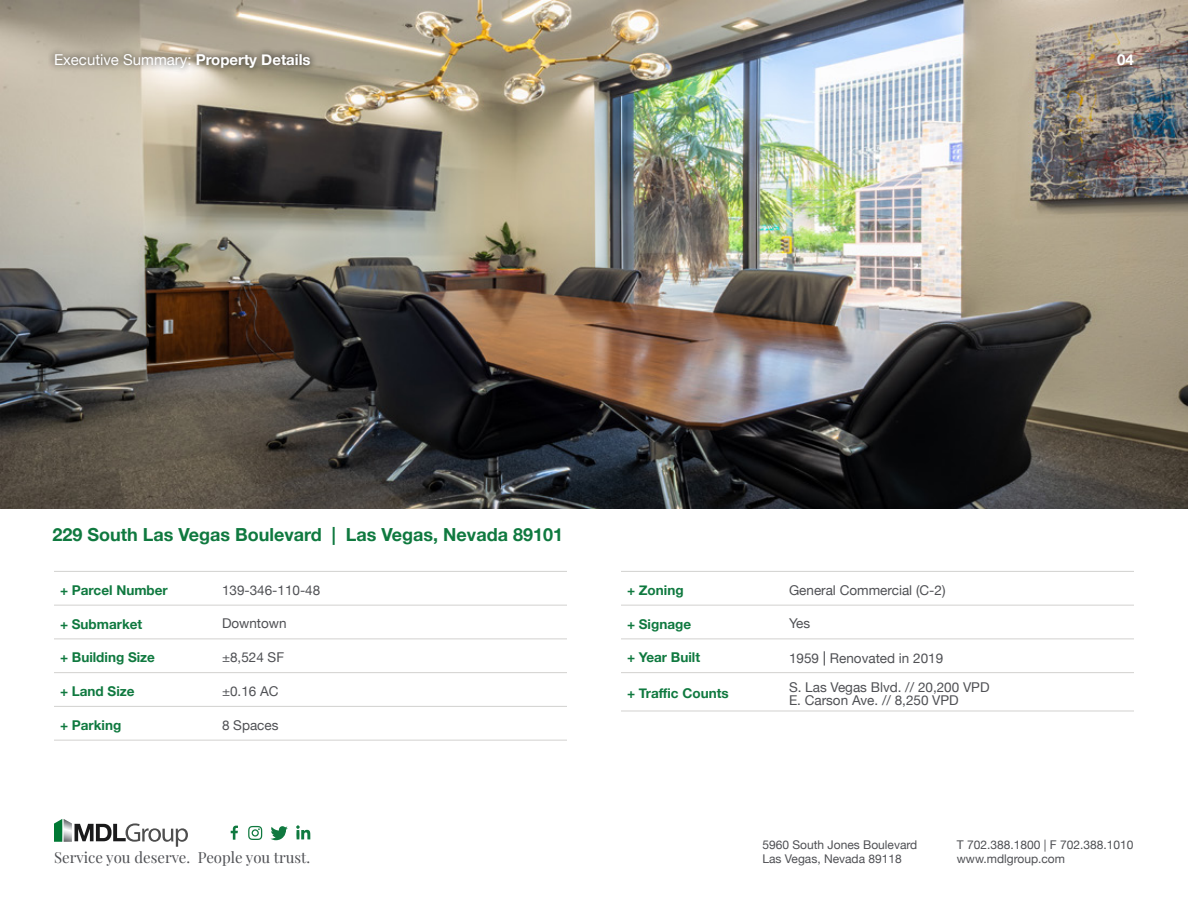
<style>
.page{position:relative;width:1188px;height:918px;background:#fff}
.page>*{position:absolute;margin:0;border:0;box-sizing:border-box;transform-origin:0 0}
.t1{font:700 18px "Helvetica Neue";color:#0f793f}
.t2{font:15px "Playfair Display";color:#4f5054}
.t3{font:15px "Helvetica Neue";color:#fff}
.t4{font:700 15px "Helvetica Neue";color:#fff}
.t5{font:13.5px/13.5px "Helvetica Neue";color:#4f5054}
.t6{font:700 13.5px "Helvetica Neue";color:#0f793f}
.t7{font:12px/14.4px "Helvetica Neue";color:#4f5054}
.s1{font-weight:700}
.s2{font-family:"Playfair Display";font-weight:700}
</style>
<div class="page">
<svg style="left:54px;top:819px;width:134px;height:28px"></svg>
<svg style="left:270px;top:826px;width:18px;height:14px"></svg>
<svg style="left:231px;top:826px;width:7px;height:14px"></svg>
<svg style="left:248px;top:826px;width:14px;height:14px"></svg>
<svg style="left:296px;top:825px;width:14px;height:14px"></svg>
<img style="left:0;top:0;width:1188px;height:509px">
<hr style="left:54px;top:571px;width:162px;height:1px;background:#d2d1cf">
<hr style="left:216px;top:571px;width:351px;height:1px;background:#d2d1cf">
<hr style="left:54px;top:605px;width:162px;height:1px;background:#d2d1cf">
<hr style="left:216px;top:605px;width:351px;height:1px;background:#d2d1cf">
<hr style="left:54px;top:639px;width:162px;height:1px;background:#d2d1cf">
<hr style="left:216px;top:639px;width:351px;height:1px;background:#d2d1cf">
<hr style="left:54px;top:672px;width:162px;height:1px;background:#d2d1cf">
<hr style="left:216px;top:672px;width:351px;height:1px;background:#d2d1cf">
<hr style="left:54px;top:706px;width:162px;height:1px;background:#d2d1cf">
<hr style="left:216px;top:706px;width:351px;height:1px;background:#d2d1cf">
<hr style="left:54px;top:740px;width:162px;height:1px;background:#d2d1cf">
<hr style="left:216px;top:740px;width:351px;height:1px;background:#d2d1cf">
<hr style="left:621px;top:571px;width:162px;height:1px;background:#d2d1cf">
<hr style="left:783px;top:571px;width:351px;height:1px;background:#d2d1cf">
<hr style="left:621px;top:605px;width:162px;height:1px;background:#d2d1cf">
<hr style="left:783px;top:605px;width:351px;height:1px;background:#d2d1cf">
<hr style="left:621px;top:639px;width:162px;height:1px;background:#d2d1cf">
<hr style="left:783px;top:639px;width:351px;height:1px;background:#d2d1cf">
<hr style="left:621px;top:672px;width:162px;height:1px;background:#d2d1cf">
<hr style="left:783px;top:672px;width:351px;height:1px;background:#d2d1cf">
<hr style="left:621px;top:711px;width:162px;height:1px;background:#d2d1cf">
<hr style="left:783px;top:711px;width:351px;height:1px;background:#d2d1cf">
<div style="left:48px;top:47px;width:270px;height:28px;background:#000;opacity:.86"></div>
<p class="t3" style="left:54px;top:49px;width:258px">Executive Summary: <span class="s1">Property Details</span></p>
<p class="t4" style="left:1117px;top:48px;width:18px">04</p>
<h1 class="t1" style="left:52px;top:521px;width:512px">229 South Las Vegas Boulevard | Las Vegas, Nevada 89101</h1>
<p class="t6" style="left:60px;top:579px;width:109px">+ Parcel Number</p>
<p class="t5" style="left:222px;top:584px;width:100px">139-346-110-48</p>
<p class="t6" style="left:60px;top:613px;width:84px">+ Submarket</p>
<p class="t5" style="left:222px;top:618px;width:66px">Downtown</p>
<p class="t6" style="left:60px;top:647px;width:97px">+ Building Size</p>
<p class="t5" style="left:222px;top:651px;width:64px">±8,524 SF</p>
<p class="t6" style="left:60px;top:681px;width:76px">+ Land Size</p>
<p class="t5" style="left:222px;top:685px;width:58px">±0.16 AC</p>
<p class="t6" style="left:60px;top:714px;width:63px">+ Parking</p>
<p class="t5" style="left:222px;top:719px;width:58px">8 Spaces</p>
<p class="t6" style="left:627px;top:579px;width:58px">+ Zoning</p>
<p class="t5" style="left:789px;top:584px;width:158px">General Commercial (C-2)</p>
<p class="t6" style="left:627px;top:613px;width:66px">+ Signage</p>
<p class="t5" style="left:789px;top:618px;width:23px">Yes</p>
<p class="t6" style="left:627px;top:647px;width:75px">+ Year Built</p>
<p class="t5" style="left:789px;top:652px;width:156px">1959 <span class="s2">|</span> Renovated in 2019</p>
<p class="t6" style="left:627px;top:683px;width:103px">+ Traffic Counts</p>
<p class="t5" style="left:789px;top:681px;width:202px">S. Las Vegas Blvd. // 20,200 VPD<br>E. Carson Ave. // 8,250 VPD</p>
<p class="t2" style="left:54px;top:846px;width:258px">Service you deserve. People you trust.</p>
<p class="t7" style="left:762px;top:838px;width:156px">5960 South Jones Boulevard<br>Las Vegas, Nevada 89118</p>
<p class="t7" style="left:957px;top:838px;width:178px">T 702.388.1800 | F 702.388.1010 www.mdlgroup.com</p>
</div>
